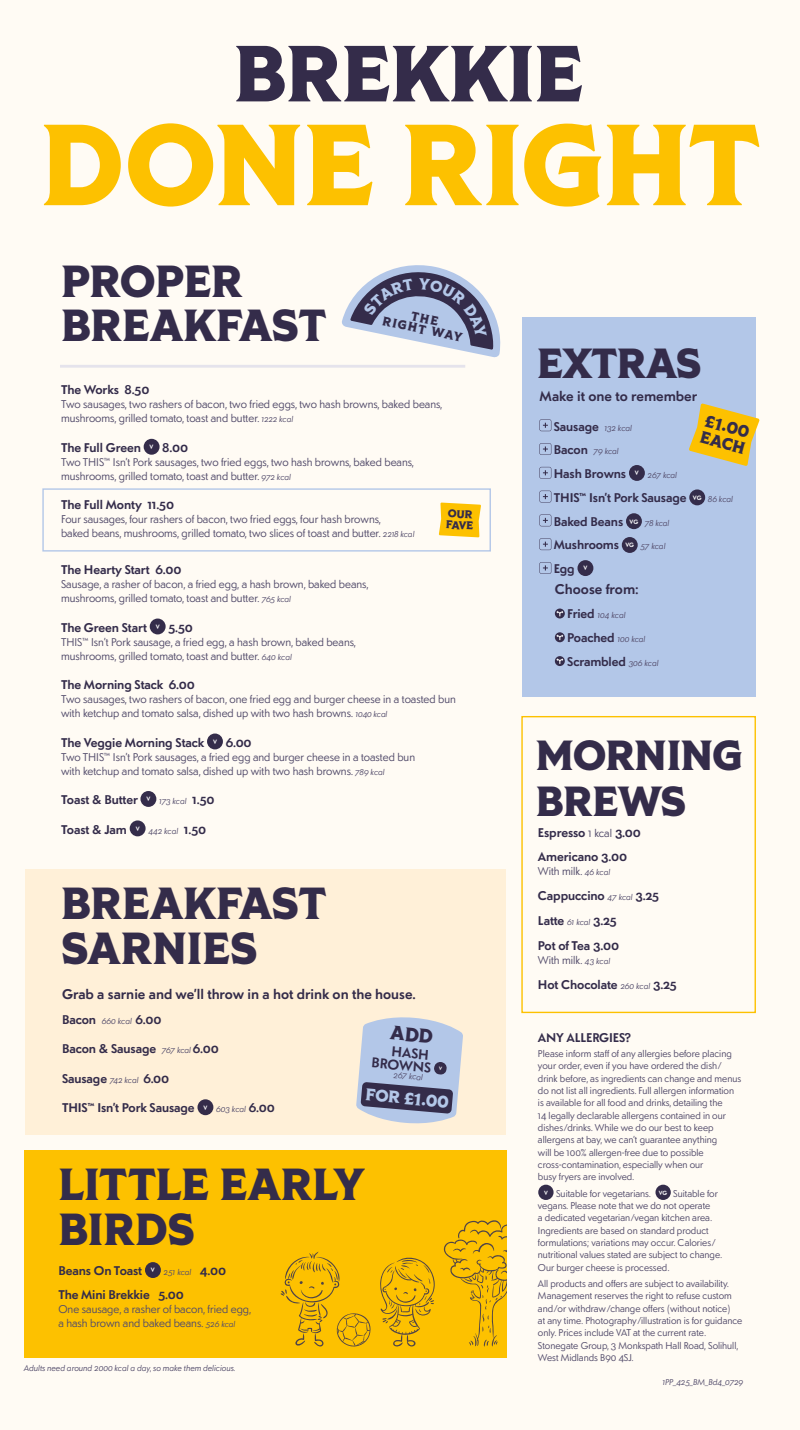
<style>
.page{position:relative;width:800px;height:1430px;background:#fffbf4}
.page>*{position:absolute;margin:0;border:0;box-sizing:border-box;transform-origin:0 0}
.t1{font:800 114.9px "Tiller";color:#fdc100}
.t2{font:800 79.3px "Tiller";color:#342c4a}
.t3{font:800 44.9px/44.9px "Tiller";color:#342c4a}
.t4{font:800 42.1px/45.8px "Tiller";letter-spacing:-.01em;color:#342c4a}
.t5{font:800 16.8px/16.8px "Tiller";color:#342c4a}
.t6{font:800 16.8px "Tiller";color:#b3c7e8}
.t7{font:600 14px/12.6px "Sonar Sans";color:#342c4a;text-align:right}
.t8{font:600 12.6px/23.8px "Sonar Sans";letter-spacing:-.01em;color:#342c4a}
.t9{font:800 12.6px/11.2px "Tiller";color:#342c4a;text-align:center}
.t10{font:11.2px/14px "Sonar Sans";color:#534c6b}
.t11{font:800 11.2px/11.2px "Tiller";color:#342c4a}
.t12{font:9.8px/12.3px "Sonar Sans";color:#534c6b}
.t13{font:italic 8.4px "Sonar Sans";color:#534c6b}
.s1{font-style:italic;font-size:8.4px}
.s2{font-weight:400;font-style:italic;font-size:8.4px;color:#534c6b}
.s3{font-weight:600;font-style:normal;font-size:12.6px;color:#342c4a}
.s4{font-weight:400;font-size:11.2px;color:#534c6b}
</style>
<div class="page">
<div style="left:24px;top:1150px;width:482px;height:208px;background:#fdc100"></div>
<svg style="left:443px;top:1220px;width:63px;height:127px"></svg>
<div style="left:25px;top:869px;width:480px;height:265px;background:#fff0d8"></div>
<hr style="left:60px;top:365px;width:405px;height:3px;background:#e5e3ec">
<div style="left:522px;top:317px;width:233px;height:379px;background:#b3c7e8"></div>
<svg style="left:539px;top:419px;width:12px;height:12px"></svg>
<svg style="left:539px;top:443px;width:12px;height:12px"></svg>
<svg style="left:539px;top:467px;width:12px;height:12px"></svg>
<div style="left:629px;top:465px;width:16px;height:16px;background:#342c4a;border-radius:50%"></div>
<svg style="left:539px;top:491px;width:12px;height:12px"></svg>
<div style="left:689px;top:489px;width:16px;height:16px;background:#342c4a;border-radius:50%"></div>
<svg style="left:539px;top:514px;width:12px;height:12px"></svg>
<div style="left:626px;top:513px;width:16px;height:16px;background:#342c4a;border-radius:50%"></div>
<svg style="left:539px;top:538px;width:12px;height:12px"></svg>
<div style="left:622px;top:537px;width:16px;height:16px;background:#342c4a;border-radius:50%"></div>
<svg style="left:539px;top:562px;width:12px;height:12px"></svg>
<div style="left:578px;top:560px;width:15px;height:16px;background:#342c4a;border-radius:50%"></div>
<svg style="left:555px;top:609px;width:10px;height:9px"></svg>
<svg style="left:556px;top:611px;width:7px;height:5px"></svg>
<svg style="left:555px;top:632px;width:10px;height:10px"></svg>
<svg style="left:556px;top:634px;width:7px;height:6px"></svg>
<svg style="left:555px;top:656px;width:10px;height:10px"></svg>
<svg style="left:556px;top:658px;width:7px;height:6px"></svg>
<div style="left:145px;top:1262px;width:16px;height:16px;background:#342c4a;border-radius:50%"></div>
<div style="left:538px;top:1185px;width:16px;height:15px;background:#342c4a;border-radius:50%"></div>
<div style="left:656px;top:1185px;width:15px;height:15px;background:#342c4a;border-radius:50%"></div>
<svg style="left:380px;top:1257px;width:55px;height:90px"></svg>
<svg style="left:281px;top:1252px;width:90px;height:95px"></svg>
<div style="left:521px;top:716px;width:235px;height:297px;border:1px solid #fdc100"></div>
<div style="left:144px;top:439px;width:16px;height:16px;background:#342c4a;border-radius:50%"></div>
<div style="left:150px;top:619px;width:16px;height:15px;background:#342c4a;border-radius:50%"></div>
<div style="left:207px;top:734px;width:16px;height:15px;background:#342c4a;border-radius:50%"></div>
<div style="left:140px;top:791px;width:16px;height:16px;background:#342c4a;border-radius:50%"></div>
<div style="left:130px;top:820px;width:16px;height:16px;background:#342c4a;border-radius:50%"></div>
<svg style="left:689px;top:403px;width:71px;height:63px"></svg>
<div style="left:198px;top:1099px;width:15px;height:16px;background:#342c4a;border-radius:50%"></div>
<svg style="left:42px;top:488px;width:449px;height:64px"></svg>
<svg style="left:356px;top:1017px;width:107px;height:107px;background:#a3adc5"></svg>
<svg style="left:342px;top:265px;width:159px;height:93px"></svg>
<h2 class="t2" style="left:234px;top:23px;width:351px">BREKKIE</h2>
<h1 class="t1" style="left:40px;top:91px;width:721px">DONE RIGHT</h1>
<h3 class="t3" style="left:61px;top:261px;width:183px">PROPER</h3>
<h3 class="t3" style="left:61px;top:305px;width:267px">BREAKFAST</h3>
<p class="t9" style="left:386px;top:305px;width:83px;rotate:12deg">THE<br>RIGHT WAY</p>
<p class="t8" style="left:61px;top:378px;width:90px">The Works 8.50</p>
<p class="t10" style="left:61px;top:397px;width:383px">Two sausages, two rashers of bacon, two fried eggs, two hash browns, baked beans, mushrooms, grilled tomato, toast and butter. <span class="s1">1222 kcal</span></p>
<p class="t8" style="left:61px;top:435px;width:129px">The Full Green <sup>V</sup> 8.00</p>
<p class="t10" style="left:61px;top:455px;width:354px">Two THIS™ Isn’t Pork sausages, two fried eggs, two hash browns, baked beans, mushrooms, grilled tomato, toast and butter. <span class="s1">972 kcal</span></p>
<p class="t8" style="left:61px;top:493px;width:115px">The Full Monty 11.50</p>
<p class="t10" style="left:61px;top:512px;width:355px">Four sausages, four rashers of bacon, two fried eggs, four hash browns,<br>baked beans, mushrooms, grilled tomato, two slices of toast and butter. <span class="s1">2218 kcal</span></p>
<p class="t8" style="left:61px;top:557px;width:122px">The Hearty Start 6.00</p>
<p class="t10" style="left:61px;top:577px;width:309px">Sausage, a rasher of bacon, a fried egg, a hash brown, baked beans, mushrooms, grilled tomato, toast and butter. <span class="s1">765 kcal</span></p>
<p class="t8" style="left:61px;top:615px;width:133px">The Green Start <sup>V</sup> 5.50</p>
<p class="t10" style="left:61px;top:634px;width:296px">THIS™ Isn’t Pork sausage, a fried egg, a hash brown, baked beans, mushrooms, grilled tomato, toast and butter. <span class="s1">640 kcal</span></p>
<p class="t8" style="left:61px;top:672px;width:135px">The Morning Stack 6.00</p>
<p class="t10" style="left:61px;top:692px;width:396px">Two sausages, two rashers of bacon, one fried egg and burger cheese in a toasted bun with ketchup and tomato salsa, dished up with two hash browns. <span class="s1">1040 kcal</span></p>
<p class="t8" style="left:61px;top:730px;width:192px">The Veggie Morning Stack <sup>V</sup> 6.00</p>
<p class="t10" style="left:61px;top:749px;width:356px">Two THIS™ Isn’t Pork sausages, a fried egg and burger cheese in a toasted bun with ketchup and tomato salsa, dished up with two hash browns. <span class="s1">789 kcal</span></p>
<p class="t8" style="left:61px;top:787px;width:155px">Toast &amp; Butter <sup>V</sup> <span class="s2">173 kcal</span> 1.50</p>
<p class="t8" style="left:61px;top:817px;width:147px">Toast &amp; Jam <sup>V</sup> <span class="s2">442 kcal</span> 1.50</p>
<p class="t11" style="left:447px;top:508px;width:29px;rotate:3deg">OUR<br>FAVE</p>
<h3 class="t3" style="left:61px;top:883px;width:267px">BREAKFAST<br>SARNIES</h3>
<h3 class="t7" style="left:62px;top:988px;width:355px">Grab a sarnie and we’ll throw in a hot drink on the house.</h3>
<p class="t8" style="left:62px;top:1007px;width:101px">Bacon <span class="s2">660 kcal</span> 6.00</p>
<p class="t8" style="left:62px;top:1037px;width:159px">Bacon &amp; Sausage <span class="s2">767 kcal</span> 6.00</p>
<p class="t8" style="left:62px;top:1066px;width:109px">Sausage <span class="s2">742 kcal</span> 6.00</p>
<p class="t8" style="left:62px;top:1096px;width:214px">THIS™ Isn’t Pork Sausage <sup>V</sup> <span class="s2">603 kcal</span> 6.00</p>
<h3 class="t7" style="left:373px;top:1043px;width:61px;rotate:5deg">HASH<br>BROWNS</h3>
<p class="t13" style="left:394px;top:1069px;width:31px;rotate:5deg">267 kcal</p>
<h3 class="t6" style="left:367px;top:1084px;width:85px;rotate:5deg">FOR £1.00</h3>
<h3 class="t3" style="left:58px;top:1164px;width:308px">LITTLE EARLY<br>BIRDS</h3>
<p class="t8" style="left:58px;top:1258px;width:169px">Beans On Toast <sup>V</sup> <span class="s2">251 kcal</span> 4.00<br>The Mini Brekkie 5.00</p>
<p class="t10" style="left:58px;top:1302px;width:194px">One sausage, a rasher of bacon, fried egg, a hash brown and baked beans. <span class="s1">526 kcal</span></p>
<p class="t13" style="left:24px;top:1363px;width:213px">Adults need around 2000 kcal a day, so make them delicious.</p>
<h3 class="t4" style="left:537px;top:343px;width:166px">EXTRAS</h3>
<h3 class="t7" style="left:539px;top:390px;width:159px">Make it one to remember</h3>
<h3 class="t5" style="left:707px;top:413px;width:47px;rotate:15deg">£1.00<br>EACH</h3>
<p class="t8" style="left:554px;top:414px;width:80px">Sausage <span class="s2">132 kcal</span></p>
<p class="t13" style="left:554px;top:446px;width:66px"><span class="s3">Bacon</span> 79 kcal</p>
<p class="t8" style="left:554px;top:461px;width:181px">Hash Browns <sup>V</sup> <span class="s2">267 kcal<br></span>THIS™ Isn’t Pork Sausage <sup>VG</sup> <span class="s2">86 kcal<br></span>Baked Beans <sup>VG</sup> <span class="s2">78 kcal<br></span>Mushrooms <sup>VG</sup> <span class="s2">57 kcal<br></span>Egg <sup>V</sup></p>
<h3 class="t7" style="left:555px;top:583px;width:85px">Choose from:</h3>
<p class="t13" style="left:567px;top:609px;width:60px"><span class="s3">Fried</span> 104 kcal</p>
<p class="t8" style="left:567px;top:625px;width:93px">Poached <span class="s2">100 kcal<br></span>Scrambled <span class="s2">306 kcal</span></p>
<h3 class="t4" style="left:536px;top:735px;width:208px">MORNING<br>BREWS</h3>
<p class="t8" style="left:538px;top:819px;width:105px;line-height:24.8px">Espresso <span class="s4">1 kcal</span> 3.00<br>Americano 3.00</p>
<p class="t10" style="left:538px;top:864px;width:74px">With milk. <span class="s1">46 kcal</span></p>
<p class="t8" style="left:538px;top:883px;width:123px;line-height:24.8px">Cappuccino <span class="s2">47 kcal</span> 3.25<br>Latte <span class="s2">61 kcal</span> 3.25<br>Pot of Tea 3.00</p>
<p class="t10" style="left:538px;top:952px;width:74px">With milk. <span class="s1">43 kcal</span></p>
<p class="t8" style="left:538px;top:972px;width:140px">Hot Chocolate <span class="s2">260 kcal</span> 3.25</p>
<p class="t8" style="left:538px;top:1026px;width:95px">ANY ALLERGIES?</p>
<p class="t12" style="left:538px;top:1047px;width:205px">Please inform staff of any allergies before placing your order, even if you have ordered the dish/ drink before, as ingredients can change and menus do not list all ingredients. Full allergen information is available for all food and drinks, detailing the<br>14 legally declarable allergens contained in our dishes/drinks. While we do our best to keep allergens at bay, we can’t guarantee anything<br>will be 100% allergen-free due to possible cross-contamination, especially when our<br>busy fryers are involved.</p>
<p class="t12" style="left:538px;top:1187px;width:186px;text-indent:6px"><sup>V</sup> Suitable for vegetarians. <sup>VG</sup> Suitable for vegans. Please note that we do not operate<br>a dedicated vegetarian/vegan kitchen area.<br>Ingredients are based on standard product formulations; variations may occur. Calories/ nutritional values stated are subject to change.<br>Our burger cheese is processed.</p>
<p class="t12" style="left:538px;top:1277px;width:206px">All products and offers are subject to availability.<br>Management reserves the right to refuse custom and/or withdraw/change offers (without notice)<br>at any time. Photography/illustration is for guidance only. Prices include VAT at the current rate.<br>Stonegate Group, 3 Monkspath Hall Road, Solihull, West Midlands B90 4SJ.</p>
<p class="t13" style="left:662px;top:1377px;width:82px">1PP_425_BM_Bd4_0729</p>
</div>
